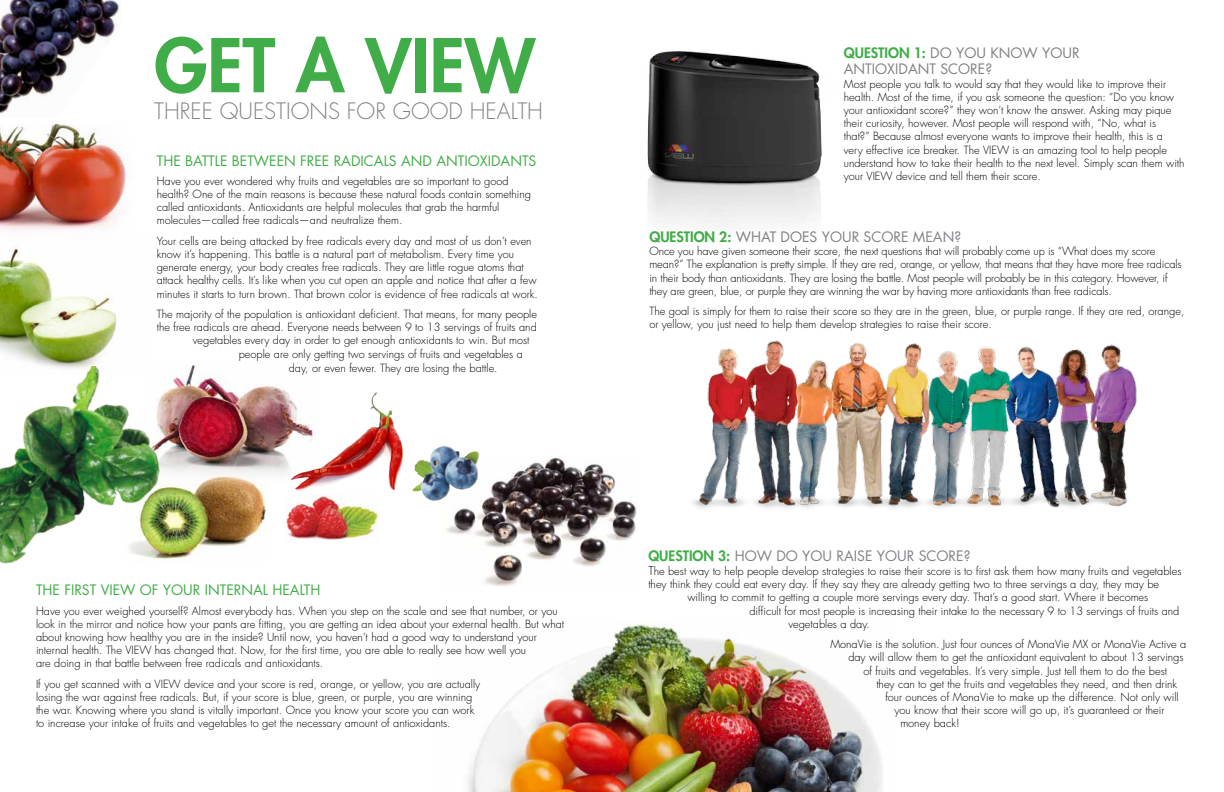
<style>
.page{position:relative;width:1224px;height:792px;background:#fff}
.page>*{position:absolute;margin:0;border:0;box-sizing:border-box;transform-origin:0 0}
.t1{font:800 72px "Futura Std";color:#41ad49}
.t2{font:300 22px "Futura Std";color:#808285}
.t3{font:14px/16.8px "Futura Std";color:#808285}
.t4{font:14px "Futura Std";color:#41ad49}
.t5{font:300 11px/13.2px "Futura Std";color:#000}
.s1{font-weight:800;color:#41ad49}
.s2{font-size:12px}
</style>
<div class="page">
<img style="left:467px;top:624px;width:415px;height:168px">
<img style="left:445px;top:456px;width:192px;height:131px">
<img style="left:173px;top:488px;width:94px;height:71px">
<img style="left:173px;top:365px;width:116px;height:123px">
<img style="left:0;top:246px;width:117px;height:120px">
<img style="left:0;top:0;width:120px;height:114px">
<img style="left:647px;top:51px;width:175px;height:173px">
<img style="left:692px;top:340px;width:445px;height:169px">
<img style="left:0;top:124px;width:126px;height:107px">
<img style="left:0;top:366px;width:173px;height:198px">
<img style="left:285px;top:495px;width:93px;height:45px">
<img style="left:412px;top:446px;width:33px;height:55px">
<img style="left:289px;top:392px;width:115px;height:99px">
<h1 class="t1" style="left:154px;top:20px;width:382px">GET A VIEW</h1>
<h2 class="t2" style="left:154px;top:98px;width:136px">Th ree Question</h2>
<h2 class="t2" style="left:328px;top:98px;width:203px">s For Good Health</h2>
<p class="t4" style="left:157px;top:152px;width:381px">THE BATTLE BETWEEN FREE RADICALS AND ANTIOXIDANTS</p>
<p class="t5" style="left:157px;top:175px;width:376px">Have you ever wondered why fruits and vegetables are so important to good health? One of the main reasons is because these natural foods contain something called antioxidants. Antioxidants are helpful molecules that grab the harmful molecules—called free radicals—and neutralize them.</p>
<p class="t5" style="left:157px;top:235px;width:383px">Your cells are being attacked by free radicals every day and most of us don’t even know it’s happening. This battle is a natural part of metabolism. Every time you generate energy, your body creates free radicals. They are little rogue atoms that attack healthy cells. It’s like when you cut open an apple and notice that after a few minutes it starts to turn brown. That brown color is evidence of free radicals at work.</p>
<p class="t5" style="left:157px;top:308px;width:382px">The majority of the population is antioxidant deficient. That means, for many people</p>
<p class="t5" style="left:157px;top:321px;width:382px">the free radicals are ahead. Everyone needs between 9 to 13 servings of fruits and</p>
<p class="t5" style="left:193px;top:334px;width:338px">vegetables every day in order to get enough antioxidants to win. But most</p>
<p class="t5" style="left:239px;top:347px;width:286px">people are only getting two servings of fruits and vegetables a</p>
<p class="t5" style="left:289px;top:362px;width:210px">day, or even fewer. They are losing the battle.</p>
<p class="t4" style="left:36px;top:581px;width:286px">THE FIRST VIEW OF YOUR INTERNAL H EALTH</p>
<p class="t5" style="left:36px;top:604px;width:530px">Have you ever weighed yourself? Almost everybody has. When you step on the scale and see that number, or you look in the mirror and notice how your pants are fitting, you are getting an idea about your external health. But what about knowing how healthy you are in the inside? Until now, you haven’t had a good way to understand your internal health. The VIEW has changed that. Now, for the first time, you are able to really see how well you<br>are doing in that battle between free radicals and antioxidants.</p>
<p class="t5" style="left:36px;top:678px;width:446px">If you get scanned with a VIEW device and your score is red, orange, or yellow, you are actually losing the war against free radicals. But, if your score is blue, green, or purple, you are winning the war. Knowing where you stand is vitally important. Once you know your score you can work to increase your intake of fruits and vegetables to get the necessary amount of antioxidants.</p>
<p class="t3" style="left:844px;top:44px;width:237px"><span class="s1">QUESTION 1:</span> DO YOU KNOW YOUR<br>ANTIOXIDANT SCORE?</p>
<p class="t5" style="left:844px;top:77px;width:342px">Most people you talk to would say that they would like to improve their health. Most of the time, if you ask someone the question: “Do you know your antioxidant score?” they won’t know the answer. Asking may pique their curiosity, however. Most people will respond with, “No, what is that?” Because almost everyone wants to improve their health, this is a very effective ice breaker. The VIEW is an amazing tool to help people understand how to take their health to the next level. Simply scan them with your VIEW device and tell them their score.</p>
<p class="t3" style="left:649px;top:229px;width:313px"><span class="s1">QUESTION 2:</span> WHAT DOES YOUR SCORE MEAN?</p>
<p class="t5" style="left:649px;top:245px;width:534px">Once you have given someone their score, the next questions that will probably come up is “What does my score mean?” The explanation is pretty simple. If they are red, orange, or yellow, that means that they have more free radicals in their body than antioxidants. They are losing the battle. Most people will probably be in this category. However, if they are green, blue, or purple they are winning the war by having more antioxidants than free radicals.</p>
<p class="t5" style="left:649px;top:305px;width:537px">The goal is simply for them to raise their score so they are in the green, blue, or purple range. If they are red, orange, or yellow, you just need to help them develop strategies to raise their score.</p>
<p class="t3" style="left:648px;top:547px;width:324px"><span class="s1">QUESTION 3:</span> HOW DO YOU RAISE YOUR SCORE?</p>
<p class="t5" style="left:648px;top:565px;width:535px"><span class="s2">T</span>he best way to help people develop strategies to raise their score is to first ask them how many fruits and vegetables</p>
<p class="t5" style="left:648px;top:578px;width:512px">they think they could eat every day. If they say they are already getting two to three servings a day, they may be</p>
<p class="t5" style="left:687px;top:591px;width:463px">willing to commit to getting a couple more servings every day. That’s a good start. Where it becomes</p>
<p class="t5" style="left:749px;top:604px;width:432px">difficult for most people is increasing their intake to the necessary 9 to 13 servings of fruits and</p>
<p class="t5" style="left:788px;top:617px;width:83px">vegetables a day.</p>
<p class="t5" style="left:830px;top:638px;width:357px">MonaVie is the solution. Just four ounces of MonaVie MX or MonaVie Active a</p>
<p class="t5" style="left:848px;top:651px;width:337px">day will allow them to get the antioxidant equivalent to about 13 servings</p>
<p class="t5" style="left:863px;top:664px;width:305px">of fruits and vegetables. It’s very simple. Just tell them to do the best</p>
<p class="t5" style="left:876px;top:677px;width:303px">they can to get the fruits and vegetables they need, and then drink</p>
<p class="t5" style="left:885px;top:691px;width:295px">four ounces of MonaVie to make up the difference. Not only will</p>
<p class="t5" style="left:894px;top:704px;width:272px">you know that their score will go up, it’s guaranteed or their</p>
<p class="t5" style="left:900px;top:717px;width:61px">money back!</p>
</div>
